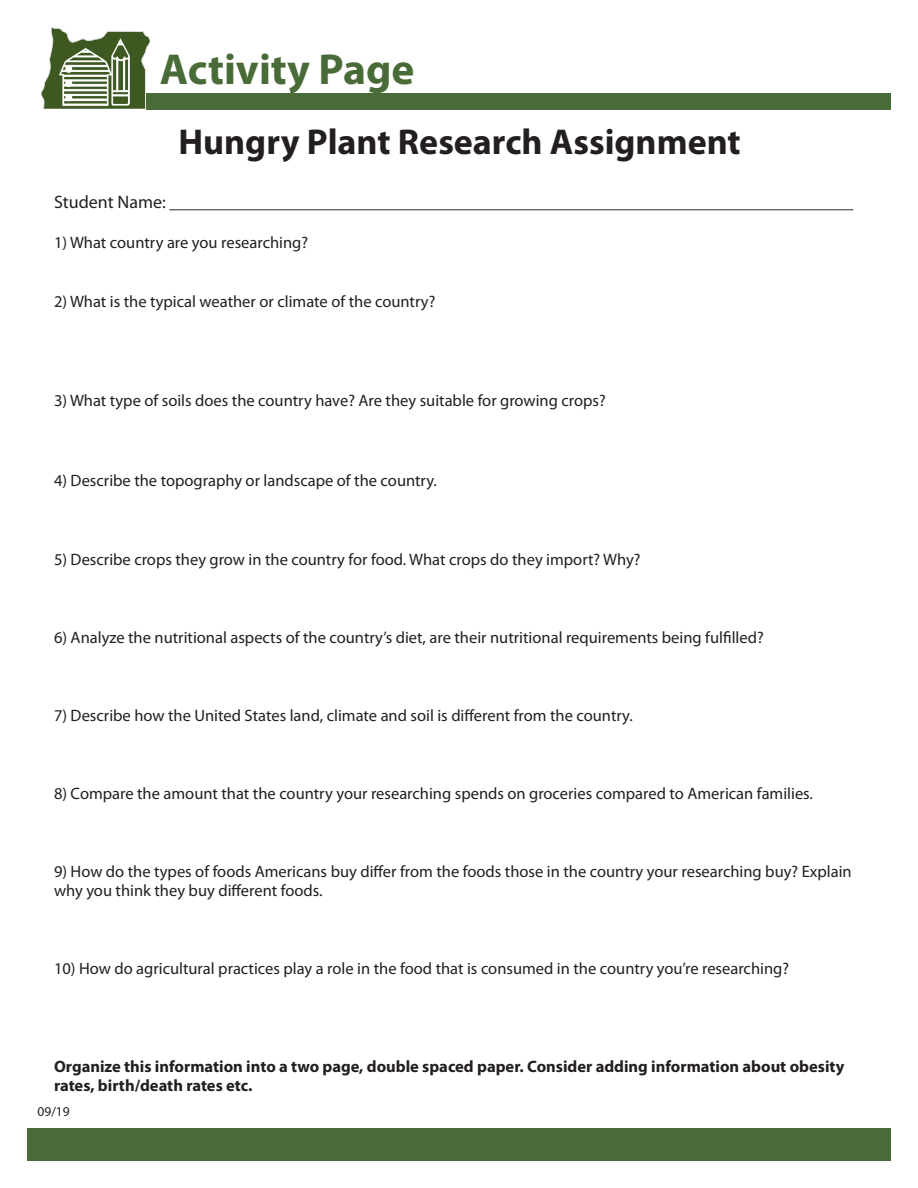
<style>
.page{position:relative;width:918px;height:1188px;background:#fff}
.page>*{position:absolute;margin:0;border:0;box-sizing:border-box;transform-origin:0 0}
.t1{font:700 43.5px "Myriad Pro";color:#496b38}
.t2{font:700 36px "Myriad Pro";color:#231f20}
.t3{font:18px "Myriad Pro";color:#231f20}
.t4{font:16.5px/19.5px "Myriad Pro";color:#231f20}
.t5{font:700 16.5px/19.5px "Myriad Pro";color:#231f20}
.t6{font:13.5px "Myriad Pro";color:#231f20}
</style>
<div class="page">
<div style="left:27px;top:1129px;width:864px;height:32px;background:#496b38"></div>
<div style="left:147px;top:94px;width:744px;height:16px;background:#496b38"></div>
<img style="left:41px;top:27px;width:109px;height:82px">
<p class="t1" style="left:160px;top:41px;width:256px">Activity Page</p>
<p class="t2" style="left:178px;top:118px;width:564px">Hungry Plant Research Assignment</p>
<p class="t3" style="left:54px;top:191px;width:801px">Student Name: ____________________________________________________________________________</p>
<p class="t4" style="left:54px;top:232px;width:256px">1) What country are you researching?</p>
<p class="t4" style="left:54px;top:292px;width:383px">2) What is the typical weather or climate of the country?</p>
<p class="t4" style="left:54px;top:391px;width:553px">3) What type of soils does the country have? Are they suitable for growing crops?</p>
<p class="t4" style="left:54px;top:470px;width:385px">4) Describe the topography or landscape of the country.</p>
<p class="t4" style="left:54px;top:549px;width:588px">5) Describe crops they grow in the country for food. What crops do they import? Why?</p>
<p class="t4" style="left:54px;top:627px;width:711px">6) Analyze the nutritional aspects of the country’s diet, are their nutritional requirements being fulfilled?</p>
<p class="t4" style="left:54px;top:705px;width:580px">7) Describe how the United States land, climate and soil is different from the country.</p>
<p class="t4" style="left:54px;top:783px;width:761px">8) Compare the amount that the country your researching spends on groceries compared to American families.</p>
<p class="t4" style="left:54px;top:861px;width:799px">9) How do the types of foods Americans buy differ from the foods those in the country your researching buy? Explain why you think they buy different foods.</p>
<p class="t4" style="left:54px;top:958px;width:737px">10) How do agricultural practices play a role in the food that is consumed in the country you’re researching?</p>
<p class="t5" style="left:54px;top:1056px;width:792px">Organize this information into a two page, double spaced paper. Consider adding information about obesity rates, birth/death rates etc.</p>
<p class="t6" style="left:38px;top:1103px;width:34px">09/19</p>
</div>
